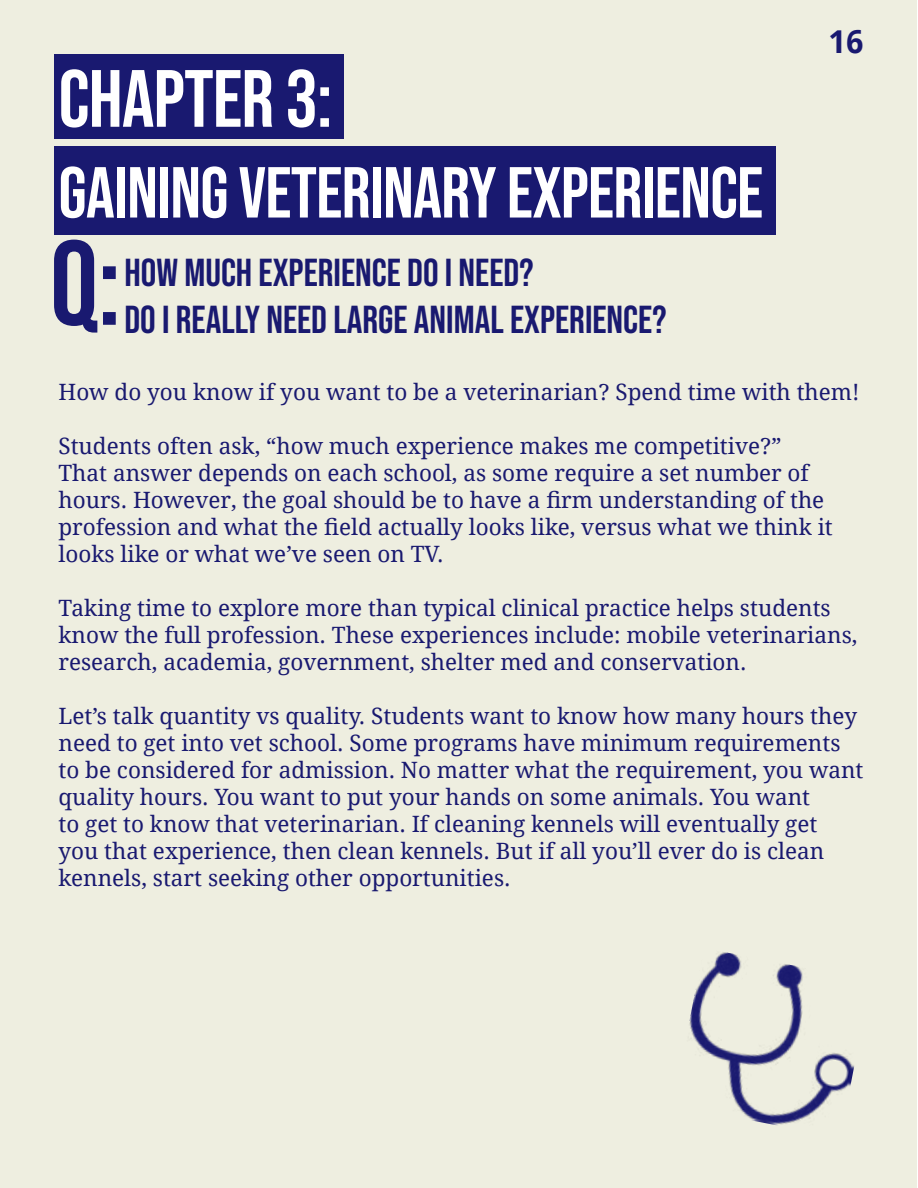
<style>
.page{position:relative;width:918px;height:1188px;background:#fff}
.page>*{position:absolute;margin:0;border:0;box-sizing:border-box;transform-origin:0 0}
.t1{font:120px "Bebas Neue";color:#191970}
.t2{font:81px "Bebas Neue";letter-spacing:-.01em;color:#fff}
.t3{font:72px "Bebas Neue";letter-spacing:-.01em;color:#fff}
.t4{font:39px/46.8px "Bebas Neue";color:#191970}
.t5{font:700 31.5px "Droid Sans";color:#191970}
.t6{font:22.5px/27px "Droid Serif";color:#191970}
</style>
<div class="page">
<div style="left:1px;top:0;width:916px;height:1187px;background:#eeeee0"></div>
<div style="left:54px;top:54px;width:289px;height:85px;background:#191970"></div>
<div style="left:54px;top:146px;width:721px;height:89px;background:#191970"></div>
<img style="left:689px;top:952px;width:165px;height:174px">
<h2 class="t2" style="left:58px;top:53px;width:275px">CHAPTER 3:</h2>
<h3 class="t3" style="left:58px;top:152px;width:706px">GAINING VETERINARY EXPERIENCE</h3>
<h1 class="t1" style="left:50px;top:215px;width:72px">Q:</h1>
<h3 class="t4" style="left:124px;top:249px;width:544px">HOW MUCH EXPERIENCE DO I NEED?<br>DO I REALLY NEED LARGE ANIMAL EXPERIENCE?</h3>
<h3 class="t5" style="left:829px;top:19px;width:36px">16</h3>
<p class="t6" style="left:58px;top:378px;width:803px">How do you know if you want to be a veterinarian? Spend time with them!</p>
<p class="t6" style="left:58px;top:432px;width:776px">Students often ask, “how much experience makes me competitive?” That answer depends on each school, as some require a set number of hours. However, the goal should be to have a firm understanding of the profession and what the field actually looks like, versus what we think it looks like or what we’ve seen on TV.</p>
<p class="t6" style="left:58px;top:594px;width:800px">Taking time to explore more than typical clinical practice helps students know the full profession. These experiences include: mobile veterinarians, research, academia, government, shelter med and conservation.</p>
<p class="t6" style="left:58px;top:702px;width:807px">Let’s talk quantity vs quality. Students want to know how many hours they need to get into vet school. Some programs have minimum requirements to be considered for admission. No matter what the requirement, you want quality hours. You want to put your hands on some animals. You want<br>to get to know that veterinarian. If cleaning kennels will eventually get<br>you that experience, then clean kennels. But if all you’ll ever do is clean kennels, start seeking other opportunities.</p>
</div>
